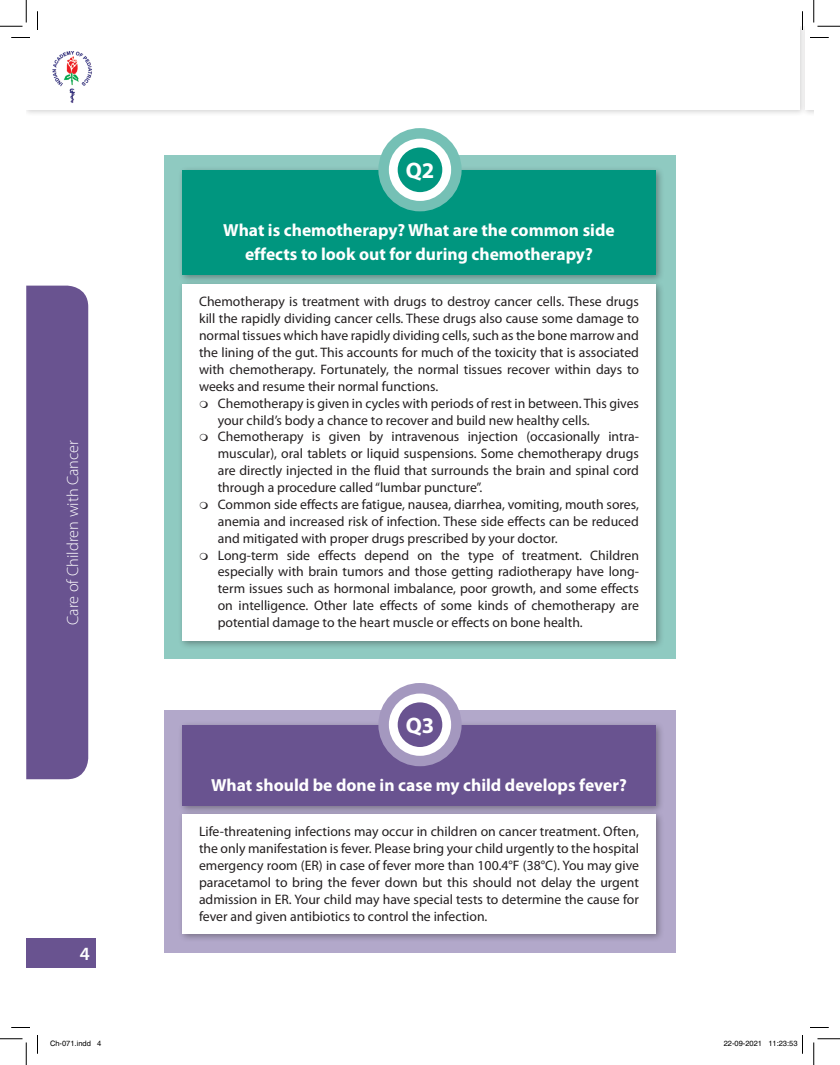
<style>
.page{position:relative;width:840px;height:1065px;background:#fff}
.page>*{position:absolute;margin:0;border:0;box-sizing:border-box;transform-origin:0 0}
.Questions{font:700 22.5px "Myriad Pro";color:#fff}
.t1{font:600 18.75px "Myriad Pro";color:#fff}
.Questions-2{font:700 17.5px/23.8px "Myriad Pro";color:#fff;text-align:center}
.t2{font:300 16.25px "Myriad Pro";color:#fff}
._0p{font:13.75px/16.9px "Myriad Pro";color:#231f20;text-align:justify}
.t3{font:7.5px "Helvetica";color:#000}
</style>
<div class="page">
<div style="left:26px;top:286px;width:62px;height:493px;background:#695390"></div>
<div style="left:26px;top:26px;width:780px;height:91px;background:#231f20;opacity:.2"></div>
<div style="left:26px;top:26px;width:774px;height:84px;background:#fff"></div>
<div style="left:801px;top:26px;width:13px;height:91px;background:#231f20;opacity:.2"></div>
<div style="left:805px;top:26px;width:9px;height:84px;background:#fff"></div>
<div style="left:26px;top:938px;width:70px;height:30px;background:#695390"></div>
<img style="left:52px;top:51px;width:40px;height:52px">
<div style="left:164px;top:155px;width:512px;height:503px;background:#8fcac1"></div>
<div style="left:164px;top:710px;width:512px;height:243px;background:#b2a8ca"></div>
<div style="left:178px;top:165px;width:487px;height:119px;background:#231f20;opacity:.4"></div>
<div style="left:182px;top:170px;width:474px;height:104px;background:#00967f"></div>
<div style="left:178px;top:720px;width:487px;height:95px;background:#231f20;opacity:.4"></div>
<div style="left:182px;top:725px;width:474px;height:80px;background:#695390"></div>
<div style="left:178px;top:280px;width:487px;height:370px;background:#231f20;opacity:.4"></div>
<div style="left:182px;top:284px;width:474px;height:356px;background:#fff"></div>
<div style="left:178px;top:810px;width:487px;height:133px;background:#231f20;opacity:.4"></div>
<div style="left:182px;top:814px;width:474px;height:120px;background:#fff"></div>
<svg style="left:384px;top:134px;width:72px;height:71px"></svg>
<div style="left:378px;top:128px;width:84px;height:83px;border:12px solid #75c0b5;border-radius:50%"></div>
<svg style="left:384px;top:689px;width:72px;height:71px"></svg>
<div style="left:378px;top:683px;width:84px;height:83px;border:12px solid #a498bf;border-radius:50%"></div>
<svg style="left:393px;top:143px;width:54px;height:54px"></svg>
<div style="left:389px;top:139px;width:62px;height:62px;border:9px solid #fff;border-radius:50%"></div>
<div style="left:393px;top:698px;width:54px;height:53px;background:#695390;border-radius:50%"></div>
<div style="left:389px;top:694px;width:62px;height:62px;border:9px solid #fff;border-radius:50%"></div>
<svg style="left:11px;top:37px;width:19px;height:1px"></svg>
<svg style="left:810px;top:37px;width:19px;height:1px"></svg>
<svg style="left:11px;top:1027px;width:19px;height:1px"></svg>
<svg style="left:810px;top:1027px;width:19px;height:1px"></svg>
<svg style="left:37px;top:11px;width:1px;height:19px"></svg>
<svg style="left:37px;top:1035px;width:1px;height:19px"></svg>
<svg style="left:802px;top:11px;width:1px;height:19px"></svg>
<svg style="left:0;top:0;width:27px;height:27px"></svg>
<svg style="left:0;top:1039px;width:27px;height:26px"></svg>
<svg style="left:814px;top:0;width:26px;height:27px"></svg>
<svg style="left:814px;top:1039px;width:26px;height:26px"></svg>
<svg style="left:802px;top:1035px;width:1px;height:19px"></svg>
<p class="Questions" style="left:406px;top:156px;width:30px">Q2</p>
<p class="t2" style="left:63px;top:625px;width:187px;rotate:-90deg">Care of Children with Cancer</p>
<h2 class="t1" style="left:80px;top:942px;width:12px">4</h2>
<p class="Questions-2" style="left:223px;top:218px;width:393px">What is chemotherapy? What are the common side effects to look out for during chemotherapy?</p>
<p class="_0p" style="left:199px;top:293px;width:442px">Chemotherapy is treatment with drugs to destroy cancer cells. These drugs kill the rapidly dividing cancer cells. These drugs also cause some damage to normal tissues which have rapidly dividing cells, such as the bone marrow and the lining of the gut. This accounts for much of the toxicity that is associated with chemotherapy. Fortunately, the normal tissues recover within days to weeks and resume their normal functions.</p>
<p class="_0p" style="left:218px;top:394px;width:423px">Chemotherapy is given in cycles with periods of rest in between. This gives your child’s body a chance to recover and build new healthy cells.</p>
<p class="_0p" style="left:218px;top:428px;width:423px">Chemotherapy is given by intravenous injection (occasionally intra&shy;muscular), oral tablets or liquid suspensions. Some chemotherapy drugs are directly injected in the fluid that surrounds the brain and spinal cord through a procedure called “lumbar puncture”.</p>
<p class="_0p" style="left:218px;top:496px;width:423px">Common side effects are fatigue, nausea, diarrhea, vomiting, mouth sores, anemia and increased risk of infection. These side effects can be reduced and mitigated with proper drugs prescribed by your doctor.</p>
<p class="_0p" style="left:218px;top:546px;width:423px">Long-term side effects depend on the type of treatment. Children especially with brain tumors and those getting radiotherapy have long&shy;term issues such as hormonal imbalance, poor growth, and some effects on intelligence. Other late effects of some kinds of chemotherapy are potential damage to the heart muscle or effects on bone health.</p>
<p class="Questions" style="left:406px;top:711px;width:30px">Q3</p>
<p class="Questions-2" style="left:211px;top:772px;width:417px">What should be done in case my child develops fever?</p>
<p class="_0p" style="left:199px;top:823px;width:442px">Life-threatening infections may occur in children on cancer treatment. Often, the only manifestation is fever. Please bring your child urgently to the hospital emergency room (ER) in case of fever more than 100.4°F (38°C). You may give paracetamol to bring the fever down but this should not delay the urgent admission in ER. Your child may have special tests to determine the cause for fever and given antibiotics to control the infection.</p>
<p class="t3" style="left:50px;top:1039px;width:53px">Ch-071.indd 4</p>
<p class="t3" style="left:724px;top:1039px;width:75px">22-09-2021 11:23:53</p>
</div>
